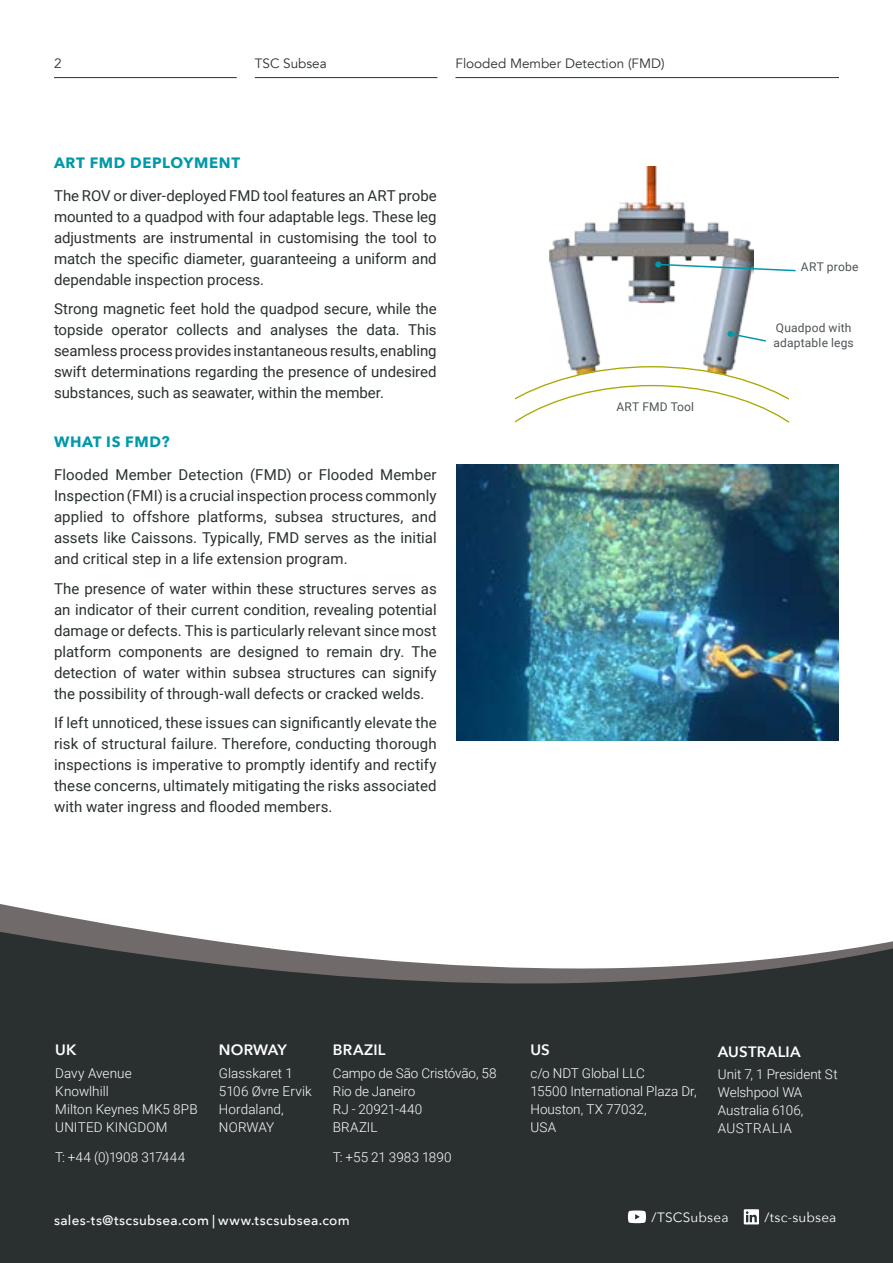
<style>
.page{position:relative;width:893px;height:1263px;background:#fff}
.page>*{position:absolute;margin:0;border:0;box-sizing:border-box;transform-origin:0 0}
.t1{font:15px/21px "Roboto";color:#2a3030;text-align:justify}
.t2{font:700 15px "Avenir Next";letter-spacing:.045em;color:#0099a8}
.t3{font:600 15px "Avenir Next";letter-spacing:.015em;color:#fff}
.t4{font:300 13.5px/18px "Roboto";color:#fff}
.t5{font:500 13.5px "Avenir Next";letter-spacing:.025em;color:#fff}
.t6{font:13.5px "Avenir";color:#2a3030}
.t7{font:13.5px "Avenir Next";letter-spacing:.01em;color:#fff}
.t8{font:12px/14.4px "Roboto";letter-spacing:.015em;color:#4d5457}
</style>
<div class="page">
<svg style="left:0;top:904px;width:893px;height:359px;background:#494d4d"></svg>
<svg style="left:628px;top:1210px;width:18px;height:13px"></svg>
<svg style="left:744px;top:1209px;width:15px;height:15px"></svg>
<hr style="left:54px;top:77px;width:183px;height:1px;background:#2a3030">
<hr style="left:255px;top:77px;width:182px;height:1px;background:#2a3030">
<hr style="left:455px;top:77px;width:384px;height:1px;background:#2a3030">
<img style="left:550px;top:166px;width:204px;height:200px">
<svg style="left:515px;top:366px;width:273px;height:57px"></svg>
<img style="left:456px;top:464px;width:383px;height:277px">
<svg style="left:727px;top:331px;width:39px;height:12px"></svg>
<svg style="left:655px;top:261px;width:141px;height:11px"></svg>
<p class="t6" style="left:54px;top:55px;width:9px">2</p>
<p class="t6" style="left:255px;top:55px;width:74px">TSC Subsea</p>
<p class="t6" style="left:455px;top:55px;width:211px">Flooded Member Detection (FMD)</p>
<p class="t2" style="left:54px;top:150px;width:188px">ART FMD DEPLOYMENT</p>
<p class="t1" style="left:54px;top:184px;width:384px">The ROV or diver-deployed FMD tool features an ART probe mounted to a quadpod with four adaptable legs. These leg adjustments are instrumental in customising the tool to match the specific diameter, guaranteeing a uniform and dependable inspection process.</p>
<p class="t1" style="left:54px;top:298px;width:384px">Strong magnetic feet hold the quadpod secure, while the topside operator collects and analyses the data. This seamless process provides instantaneous results, enabling swift determinations regarding the presence of undesired substances, such as seawater, within the member.</p>
<p class="t2" style="left:54px;top:429px;width:117px">WHAT IS FMD?</p>
<p class="t1" style="left:54px;top:464px;width:384px">Flooded Member Detection (FMD) or Flooded Member Inspection (FMI) is a crucial inspection process commonly applied to offshore platforms, subsea structures, and assets like Caissons. Typically, FMD serves as the initial and critical step in a life extension program.</p>
<p class="t1" style="left:54px;top:577px;width:384px">The presence of water within these structures serves as an indicator of their current condition, revealing potential damage or defects. This is particularly relevant since most platform components are designed to remain dry. The detection of water within subsea structures can signify the possibility of through-wall defects or cracked welds.</p>
<p class="t1" style="left:54px;top:712px;width:384px">If left unnoticed, these issues can significantly elevate the risk of structural failure. Therefore, conducting thorough inspections is imperative to promptly identify and rectify these concerns, ultimately mitigating the risks associated with water ingress and flooded members.</p>
<p class="t8" style="left:616px;top:399px;width:79px">ART FMD Tool</p>
<p class="t8" style="left:801px;top:259px;width:59px">ART probe</p>
<p class="t8" style="left:774px;top:320px;width:82px">Quadpod with adaptable legs</p>
<p class="t3" style="left:55px;top:1037px;width:23px">UK</p>
<p class="t4" style="left:55px;top:1063px;width:144px">Davy Avenue<br>Knowlhill<br>Milton Keynes MK5 8PB<br>UNITED KINGDOM</p>
<p class="t4" style="left:55px;top:1148px;width:132px">T: +44 (0)1908 317444</p>
<p class="t3" style="left:219px;top:1037px;width:69px">NORWAY</p>
<p class="t4" style="left:219px;top:1063px;width:94px">Glasskaret 1<br>5106 Øvre Ervik<br>Hordaland,<br>NORWAY</p>
<p class="t3" style="left:333px;top:1037px;width:54px">BRAZIL</p>
<p class="t4" style="left:333px;top:1063px;width:165px">Campo de São Cristóvão, 58<br>Rio de Janeiro<br>RJ - 20921-440<br>BRAZIL</p>
<p class="t4" style="left:333px;top:1148px;width:120px">T: +55 21 3983 1890</p>
<p class="t3" style="left:531px;top:1037px;width:21px">US</p>
<p class="t4" style="left:531px;top:1063px;width:168px">c/o NDT Global LLC<br>15500 International Plaza Dr,<br>Houston, TX 77032,<br>USA</p>
<p class="t3" style="left:718px;top:1039px;width:84px">AUSTRALIA</p>
<p class="t4" style="left:718px;top:1065px;width:121px">Unit 7, 1 President St<br>Welshpool WA<br>Australia 6106,<br>AUSTRALIA</p>
<p class="t5" style="left:54px;top:1208px;width:297px">sales-ts@tscsubsea.com | www.tscsubsea.com</p>
<p class="t7" style="left:651px;top:1206px;width:79px">/TSCSubsea</p>
<p class="t7" style="left:764px;top:1206px;width:73px">/tsc-subsea</p>
</div>
